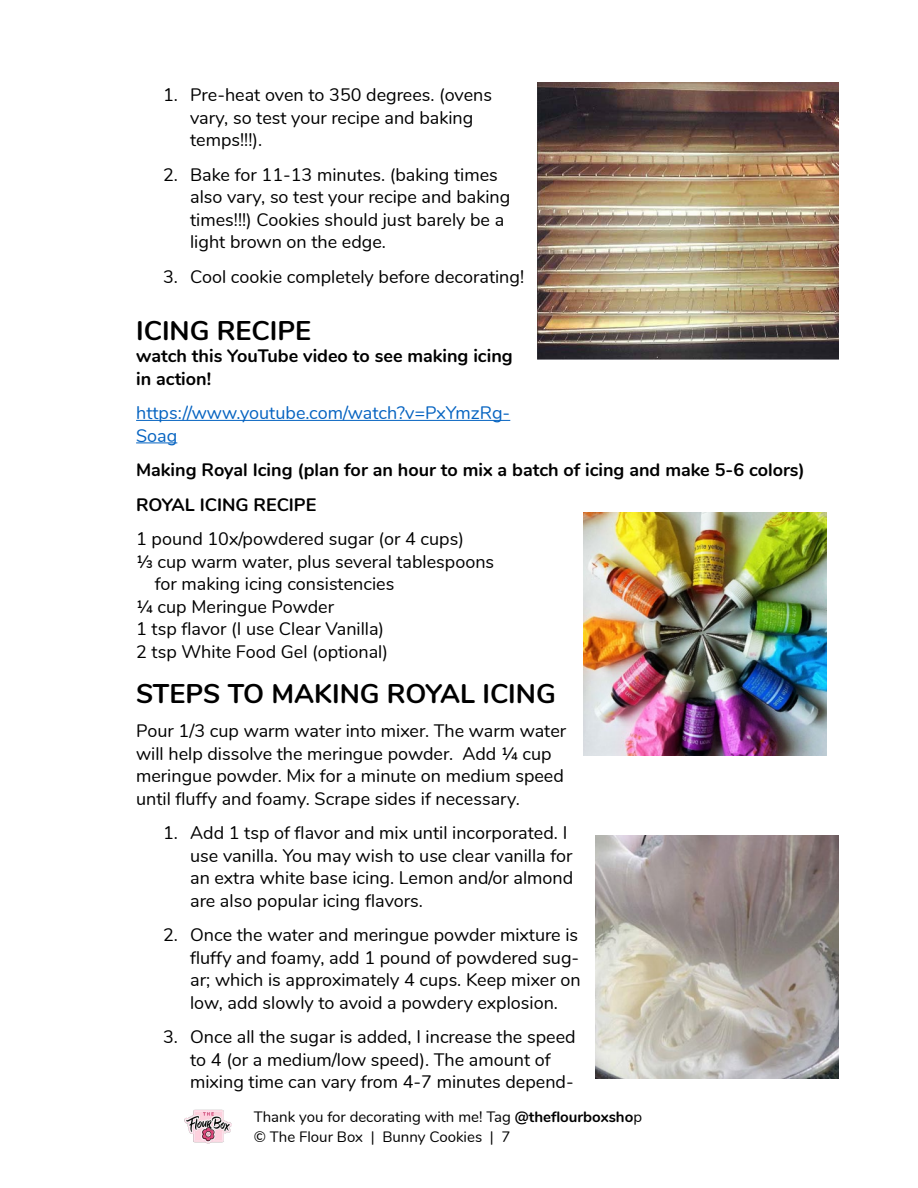
<style>
.page{position:relative;width:918px;height:1188px;background:#fff}
.page>*{position:absolute;margin:0;border:0;box-sizing:border-box;transform-origin:0 0}
.t1{font:700 27px "Nunito";color:#000}
.t2{font:18px/22.5px "Nunito";color:#000}
.t3{font:700 18px/22.5px "Nunito";color:#000}
.t4{font:18px/22.5px "Nunito";color:#0563c1}
.t5{font:15px/19.5px "Nunito";color:#000}
.s1{font-weight:700}
</style>
<div class="page">
<img style="left:184px;top:1109px;width:47px;height:35px">
<hr style="left:136px;top:420px;width:374px;height:1px;background:#0563c1">
<hr style="left:136px;top:442px;width:41px;height:1px;background:#0563c1">
<img style="left:538px;top:83px;width:300px;height:277px">
<img style="left:583px;top:512px;width:243px;height:243px">
<img style="left:595px;top:836px;width:243px;height:243px">
<p class="t2" style="left:190px;top:83px;width:304px;text-indent:-27px">1. Pre-heat oven to 350 degrees. (ovens vary, so test your recipe and baking temps!!!).</p>
<p class="t2" style="left:190px;top:162px;width:322px;text-indent:-27px">2. Bake for 11-13 minutes. (baking times also vary, so test your recipe and baking times!!!) Cookies should just barely be a light brown on the edge.</p>
<p class="t2" style="left:163px;top:264px;width:363px">3. Cool cookie completely before decorating!</p>
<p class="t1" style="left:136px;top:310px;width:176px">ICING RECIPE</p>
<p class="t3" style="left:136px;top:344px;width:378px">watch this YouTube video to see making icing in action!</p>
<p class="t4" style="left:136px;top:401px;width:376px">https://www.youtube.com/watch?v=PxYmzRg-<br>Soag</p>
<p class="t3" style="left:136px;top:458px;width:670px">Making Royal Icing (plan for an hour to mix a batch of icing and make 5-6 colors)</p>
<p class="t3" style="left:136px;top:492px;width:182px">ROYAL ICING RECIPE</p>
<p class="t2" style="left:136px;top:527px;width:329px">1 pound 10x/powdered sugar (or 4 cups)</p>
<p class="t2" style="left:136px;top:549px;width:360px">1/3 cup warm water, plus several tablespoons</p>
<p class="t2" style="left:155px;top:572px;width:241px">for making icing consistencies</p>
<p class="t2" style="left:136px;top:594px;width:199px">¼ cup Meringue Powder</p>
<p class="t2" style="left:136px;top:617px;width:250px">1 tsp flavor (I use Clear Vanilla)</p>
<p class="t2" style="left:136px;top:639px;width:253px">2 tsp White Food Gel (optional)</p>
<p class="t1" style="left:136px;top:673px;width:421px">STEPS TO MAKING ROYAL ICING</p>
<p class="t2" style="left:136px;top:719px;width:432px">Pour 1/3 cup warm water into mixer. The warm water will help dissolve the meringue powder. Add ¼ cup meringue powder. Mix for a minute on medium speed until fluffy and foamy. Scrape sides if necessary.</p>
<p class="t2" style="left:190px;top:821px;width:385px;text-indent:-27px">1. Add 1 tsp of flavor and mix until incorporated. I use vanilla. You may wish to use clear vanilla for an extra white base icing. Lemon and/or almond are also popular icing flavors.</p>
<p class="t2" style="left:190px;top:923px;width:392px;text-indent:-27px">2. Once the water and meringue powder mixture is fluffy and foamy, add 1 pound of powdered sug&shy;ar; which is approximately 4 cups. Keep mixer on low, add slowly to avoid a powdery explosion.</p>
<p class="t2" style="left:190px;top:1025px;width:387px;text-indent:-27px">3. Once all the sugar is added, I increase the speed to 4 (or a medium/low speed). The amount of mixing time can vary from 4-7 minutes depend-</p>
<p class="t5" style="left:254px;top:1106px;width:390px">Thank you for decorating with me! Tag <span class="s1">@theflourboxsho</span>p © The Flour Box | Bunny Cookies | 7</p>
</div>
